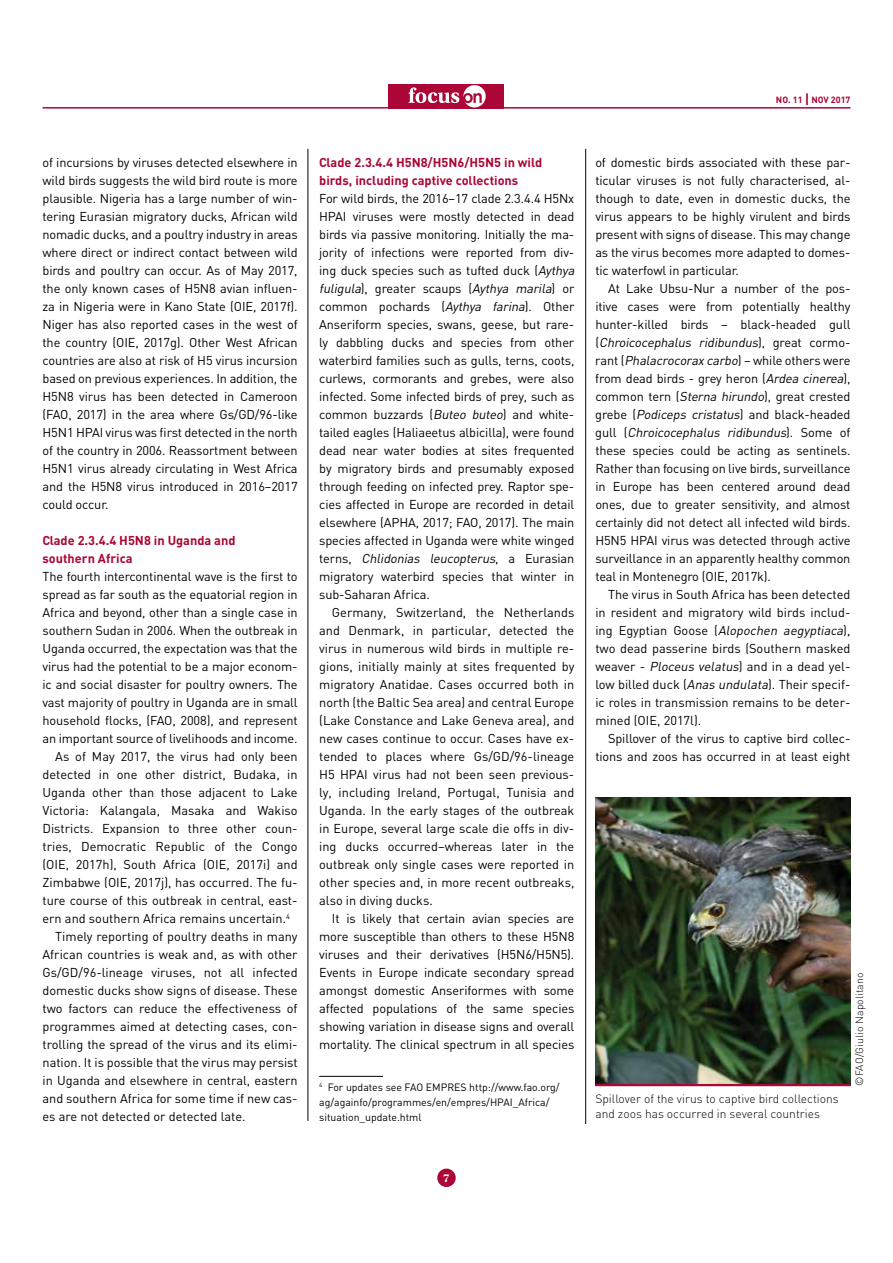
<style>
.page{position:relative;width:893px;height:1263px;background:#fff}
.page>*{position:absolute;margin:0;border:0;box-sizing:border-box;transform-origin:0 0}
.t1{font:12.75px/18px "DIN";letter-spacing:-.01em;color:#000;text-align:justify}
.t2{font:700 12.75px/18px "DIN";color:#ab0635}
.t3{font:300 12px/15px "DIN";color:#000}
.t4{font:700 12px "Utopia Std";color:#fff}
.t5{font:10.5px/15px "DIN";color:#000}
.t6{font:300 10.5px "DIN";letter-spacing:.01em;color:#000}
.t7{font:700 9px "DIN";color:#ab0635}
.s1{font-style:italic}
.s2{font-size:13.5px}
</style>
<div class="page">
<div style="left:437px;top:1168px;width:19px;height:19px;background:#ab0635;border-radius:50%"></div>
<hr style="left:308px;top:149px;width:1px;height:972px;background:#000">
<hr style="left:43px;top:107px;width:807px;height:2px;background:#ab0635">
<div style="left:389px;top:84px;width:115px;height:25px;background:#ab0635"></div>
<div style="left:463px;top:85px;width:23px;height:22px;background:#fff;border-radius:50%"></div>
<svg style="left:409px;top:87px;width:73px;height:16px"></svg>
<hr style="left:585px;top:149px;width:1px;height:975px;background:#000">
<hr style="left:319px;top:1076px;width:64px;height:1px;background:#000">
<img style="left:595px;top:797px;width:255px;height:287px">
<hr style="left:595px;top:1084px;width:255px;height:2px;background:#ab0635">
<p class="t1" style="left:43px;top:153px;width:257px">of incursions by viruses detected elsewhere in wild birds suggests the wild bird route is more plausible. Nigeria has a large number of win&shy;tering Eurasian migratory ducks, African wild nomadic ducks, and a poultry industry in areas where direct or indirect contact between wild birds and poultry can occur. As of May 2017, the only known cases of H5N8 avian influen&shy;za in Nigeria were in Kano State (OIE, 2017f).<br>Niger has also reported cases in the west of the country (OIE, 2017g). Other West African countries are also at risk of H5 virus incursion based on previous experiences. In addition, the H5N8 virus has been detected in Cameroon (FAO, 2017) in the area where Gs/GD/96-like H5N1 HPAI virus was first detected in the north of the country in 2006. Reassortment between H5N1 virus already circulating in West Africa and the H5N8 virus introduced in 2016–2017 could occur.</p>
<p class="t2" style="left:43px;top:531px;width:195px">Clade 2.3.4.4 H5N8 in Uganda and southern Africa</p>
<p class="t1" style="left:43px;top:567px;width:257px">The fourth intercontinental wave is the first to</p>
<p class="t1" style="left:43px;top:585px;width:257px">spread as far south as the equatorial region in</p>
<p class="t1" style="left:43px;top:603px;width:257px">Africa and beyond, other than a single case in</p>
<p class="t1" style="left:43px;top:621px;width:257px">southern Sudan in 2006. When the outbreak in</p>
<p class="t1" style="left:43px;top:639px;width:257px">Uganda occurred, the expectation was that the</p>
<p class="t1" style="left:43px;top:657px;width:257px">virus had the potential to be a major econom-</p>
<p class="t1" style="left:43px;top:675px;width:257px">ic and social disaster for poultry owners. The</p>
<p class="t1" style="left:43px;top:693px;width:257px">vast majority of poultry in Uganda are in small</p>
<p class="t1" style="left:43px;top:711px;width:257px">household flocks, (FAO, 2008), and represent</p>
<p class="t1" style="left:43px;top:729px;width:257px">an important source of livelihoods and income.</p>
<p class="t1" style="left:55px;top:747px;width:244px">As of May 2017, the virus had only been</p>
<p class="t1" style="left:43px;top:765px;width:257px">detected in one other district, Budaka, in</p>
<p class="t1" style="left:43px;top:783px;width:257px">Uganda other than those adjacent to Lake</p>
<p class="t1" style="left:43px;top:801px;width:257px">Victoria: Kalangala, Masaka and Wakiso</p>
<p class="t1" style="left:43px;top:819px;width:257px">Districts. Expansion to three other coun-</p>
<p class="t1" style="left:43px;top:837px;width:257px">tries, Democratic Republic of the Congo</p>
<p class="t1" style="left:43px;top:855px;width:257px">(OIE, 2017h), South Africa (OIE, 2017i) and</p>
<p class="t1" style="left:43px;top:873px;width:257px">Zimbabwe (OIE, 2017j), has occurred. The fu-</p>
<p class="t1" style="left:43px;top:891px;width:257px">ture course of this outbreak in central, east-</p>
<p class="t1" style="left:43px;top:909px;width:249px">ern and southern Africa remains uncertain.<sup>4</sup></p>
<p class="t1" style="left:55px;top:927px;width:244px">Timely reporting of poultry deaths in many</p>
<p class="t1" style="left:43px;top:945px;width:257px">African countries is weak and, as with other</p>
<p class="t1" style="left:43px;top:963px;width:257px">Gs/GD/96-lineage viruses, not all infected</p>
<p class="t1" style="left:43px;top:981px;width:257px">domestic ducks show signs of disease. These</p>
<p class="t1" style="left:43px;top:999px;width:257px">two factors can reduce the effectiveness of</p>
<p class="t1" style="left:43px;top:1017px;width:257px">programmes aimed at detecting cases, con-</p>
<p class="t1" style="left:43px;top:1035px;width:257px">trolling the spread of the virus and its elimi-</p>
<p class="t1" style="left:43px;top:1053px;width:257px">nation. It is possible that the virus may persist</p>
<p class="t1" style="left:43px;top:1071px;width:257px">in Uganda and elsewhere in central, eastern</p>
<p class="t1" style="left:43px;top:1089px;width:257px">and southern Africa for some time if new cas-</p>
<p class="t1" style="left:43px;top:1107px;width:204px">es are not detected or detected late.</p>
<p class="t2" style="left:319px;top:153px;width:225px">Clade 2.3.4.4 H5N8/H5N6/H5N5 in wild birds, including captive collections</p>
<p class="t1" style="left:319px;top:189px;width:259px;text-align:left">For wild birds, the 2016–17 clade 2.3.4.4 H5Nx HPAI viruses were mostly detected in dead birds via passive monitoring. Initially the ma&shy;jority of infections were reported from div&shy;ing duck species such as tufted duck (<span class="s1">Aythya fuligula</span>) , g re a t e r s ca u p s (<span class="s1">Aythya marila</span>) o r common pochards (<span class="s1">Aythya farina</span>). Other Anseriform species, swans, geese, but rare&shy;ly dabbling ducks and species from other waterbird families such as gulls, terns, coots, curlews, cormorants and grebes, were also infected. Some infected birds of prey, such as common buzzards (<span class="s1">Buteo buteo</span>) and white&shy;tailed eagles (Haliaeetus albicilla), were found dead near water bodies at sites frequented by migratory birds and presumably exposed through feeding on infected prey. Raptor spe&shy;cies affected in Europe are recorded in detail elsewhere (APHA, 2017; FAO, 2017). The main species affected in Uganda were white winged t e r n s , <span class="s1">Chlidonias leucopterus</span>, a E u ra s i a n migratory waterbird species that winter in sub-Saharan Africa.</p>
<p class="t1" style="left:319px;top:603px;width:257px;text-indent:13px">Germany, Switzerland, the Netherlands and Denmark, in particular, detected the virus in numerous wild birds in multiple re&shy;gions, initially mainly at sites frequented by migratory Anatidae. Cases occurred both in north (the Baltic Sea area) and central Europe (Lake Constance and Lake Geneva area), and new cases continue to occur. Cases have ex&shy;tended to places where Gs/GD/96-lineage H5 HPAI virus had not been seen previous&shy;ly, including Ireland, Portugal, Tunisia and Uganda. In the early stages of the outbreak in Europe, several large scale die offs in div&shy;ing ducks occurred–whereas later in the outbreak only single cases were reported in other species and, in more recent outbreaks, also in diving ducks.</p>
<p class="t1" style="left:319px;top:909px;width:257px;text-indent:13px">It is likely that certain avian species are more susceptible than others to these H5N8 viruses and their derivatives (H5N6/H5N5).<br>Events in Europe indicate secondary spread amongst domestic Anseriformes with some affected populations of the same species showing variation in disease signs and overall mortality. The clinical spectrum in all species</p>
<p class="t5" style="left:319px;top:1079px;width:242px"><sup>4</sup> For updates see FAO EMPRES http://www.fao.org/ ag/againfo/programmes/en/empres/HPAI_Africa/ situation_update.html</p>
<p class="t4" style="left:443px;top:1171px;width:8px">7</p>
<p class="t7" style="left:776px;top:93px;width:76px">NO. 11 <span class="s2">|</span> NOV 2017</p>
<p class="t1" style="left:595px;top:153px;width:257px">of domestic birds associated with these par&shy;ticular viruses is not fully characterised, al&shy;though to date, even in domestic ducks, the virus appears to be highly virulent and birds present with signs of disease. This may change as the virus becomes more adapted to domes&shy;tic waterfowl in particular.</p>
<p class="t1" style="left:595px;top:279px;width:257px;text-indent:13px">At Lake Ubsu-Nur a number of the pos&shy;itive cases were from potentially healthy hunter-killed birds – black-headed gull ( <span class="s1">Chroicocephalus ridibundus</span>) , g re a t c o r m o - ra n t ( <span class="s1">Phalacrocorax carbo</span>) – w h i le o t h e rs we re from dead birds - grey heron (<span class="s1">Ardea cinerea</span>), common tern (<span class="s1">Sterna hirundo</span>), great crested grebe (<span class="s1">Podiceps cristatus</span>) and black-headed g u l l ( <span class="s1">Chroicocephalus ridibundus</span>) . S o m e o f these species could be acting as sentinels.<br>Rather than focusing on live birds, surveillance in Europe has been centered around dead ones, due to greater sensitivity, and almost certainly did not detect all infected wild birds.<br>H5N5 HPAI virus was detected through active surveillance in an apparently healthy common teal in Montenegro (OIE, 2017k).</p>
<p class="t1" style="left:595px;top:585px;width:257px;text-indent:13px">The virus in South Africa has been detected in resident and migratory wild birds includ&shy;i n g E g y p t i a n G o o s e (<span class="s1">Alopochen aegyptiaca</span>) , two dead passerine birds (Southern masked weaver - <span class="s1">Ploceus velatus</span>) and in a dead yel&shy;low billed duck (<span class="s1">Anas undulata</span>). Their specif&shy;ic roles in transmission remains to be deter&shy;mined (OIE, 2017l).</p>
<p class="t1" style="left:595px;top:729px;width:257px;text-align:right">Spillover of the virus to captive bird collec&shy;tions and zoos has occurred in at least eight</p>
<p class="t3" style="left:595px;top:1091px;width:245px">Spillover of the virus to captive bird collections and zoos has occurred in several countries</p>
<p class="t6" style="left:852px;top:1085px;width:115px;rotate:-90deg">©FAO/Giulio Napolitano</p>
</div>
